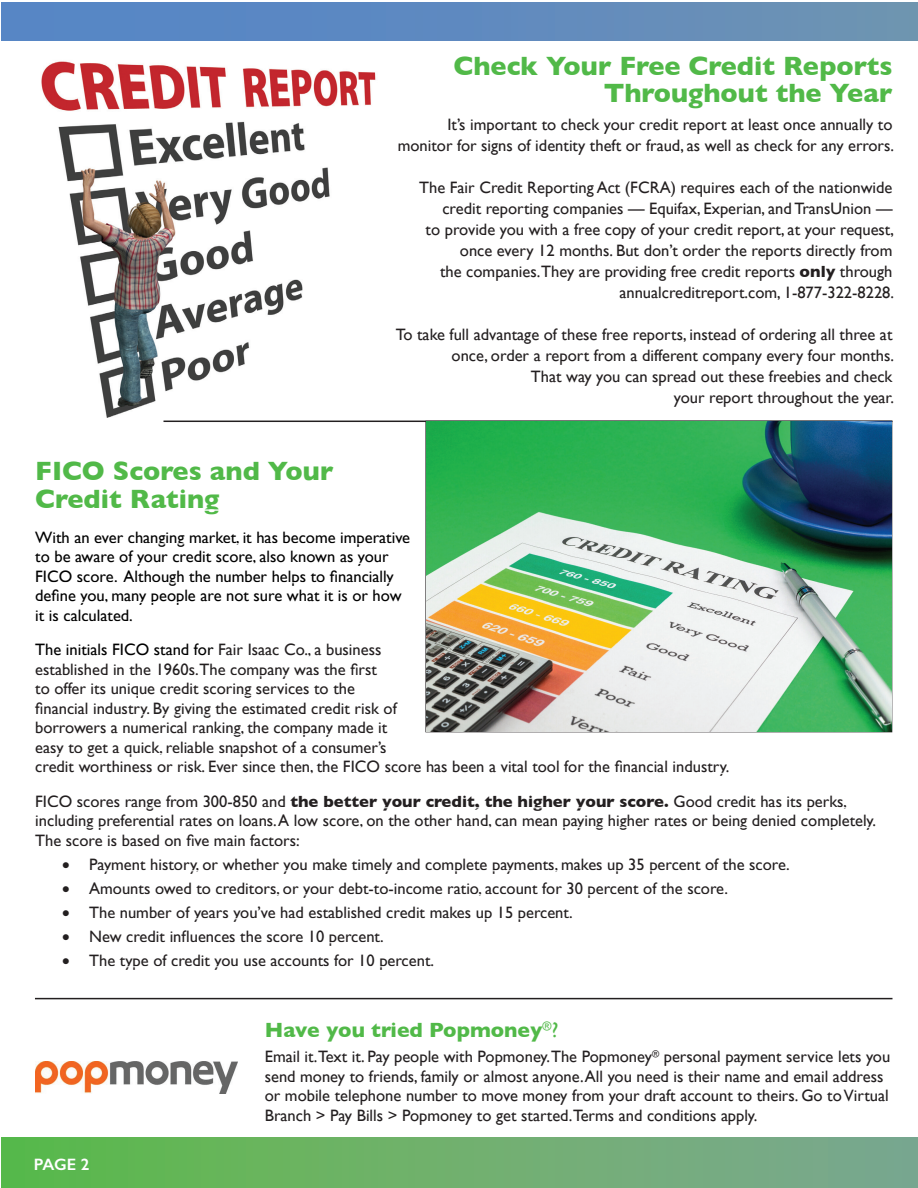
<style>
.page{position:relative;width:918px;height:1188px;background:#fff}
.page>*{position:absolute;margin:0;border:0;box-sizing:border-box;transform-origin:0 0}
.t1{font:700 27px/27px "Gill Sans";color:#51b948;text-align:right}
.t2{font:700 21px "Gill Sans";color:#51b948}
.t3{font:16.5px/19.5px "Gill Sans";color:#231f20;text-align:right}
.t4{font:16.5px/19.5px "Gill Sans";color:#000}
.t5{font:600 16.5px "Gill Sans";color:#fff}
.s1{font-weight:700}
.s2{color:#000}
.s3{font-weight:400}
</style>
<div class="page">
<div style="left:2px;top:1137px;width:916px;height:51px;background:linear-gradient(to right,#5db949,#7ea792)"></div>
<div style="left:2px;top:2px;width:916px;height:39px;background:linear-gradient(to right,#5384c9,#6d93b3)"></div>
<img style="left:41px;top:61px;width:335px;height:357px">
<hr style="left:164px;top:421px;width:728px;height:1px;background:#231f20">
<img style="left:426px;top:421px;width:466px;height:310px">
<img style="left:35px;top:1061px;width:203px;height:32px">
<hr style="left:35px;top:998px;width:858px;height:1px;background:#231f20">
<h1 class="t1" style="left:453px;top:51px;width:441px">Check Your Free Credit Reports<br>Throughout the Year</h1>
<p class="t3" style="left:398px;top:114px;width:498px;line-height:21px">It’s important to check your credit report at least once annually to monitor for signs of identity theft or fraud, as well as check for any errors.</p>
<p class="t3" style="left:419px;top:177px;width:477px;line-height:21px">The Fair Credit Reporting Act (FCRA) requires each of the nationwide credit reporting companies — Equifax, Experian, and TransUnion —<br>to provide you with a free copy of your credit report, at your request, once every 12 months. But don’t order the reports directly from<br>the companies.They are providing free credit reports <span class="s1">only</span> through annualcreditreport.com, 1-877-322-8228.</p>
<p class="t3" style="left:396px;top:324px;width:500px;line-height:21px">To take full advantage of these free reports, instead of ordering all three at once, order a report from a different company every four months.<br>That way you can spread out these freebies and check<br>your report throughout the year.</p>
<h1 class="t1" style="left:35px;top:456px;width:300px;line-height:28.5px;text-align:left">FICO Scores and Your<br>Credit Rating</h1>
<p class="t4" style="left:35px;top:527px;width:376px">With an ever changing market, it has become imperative to be aware of your credit score, also known as your FICO score. Although the number helps to financially define you, many people are not sure what it is or how it is calculated.</p>
<p class="t3" style="left:35px;top:640px;width:696px;text-align:left"><span class="s2">The initials FICO stand for</span> Fair Isaac Co., a business<br>established in the 1960s.The company was the first<br>to offer its unique credit scoring services to the<br>financial industry. By giving the estimated credit risk of<br>borrowers a numerical ranking, the company made it<br>easy to get a quick, reliable snapshot of a consumer’s<br>credit worthiness or risk. Ever since then, the FICO score has been a vital tool for the financial industry.</p>
<p class="t3" style="left:35px;top:791px;width:842px;text-align:left">FICO scores range from 300-850 and <span class="s1">the better your credit, the higher your score.</span> Good credit has its perks, including preferential rates on loans. A low score, on the other hand, can mean paying higher rates or being denied completely.<br>The score is based on five main factors:</p>
<p class="t3" style="left:62px;top:854px;width:729px">• Payment history, or whether you make timely and complete payments, makes up 35 percent of the score.</p>
<p class="t3" style="left:62px;top:878px;width:667px">• Amounts owed to creditors, or your debt-to-income ratio, account for 30 percent of the score.</p>
<p class="t3" style="left:62px;top:902px;width:512px">• The number of years you’ve had established credit makes up 15 percent.</p>
<p class="t3" style="left:62px;top:926px;width:323px">• New credit influences the score 10 percent.</p>
<p class="t3" style="left:62px;top:950px;width:373px">• The type of credit you use accounts for 10 percent.</p>
<p class="t5" style="left:34px;top:1154px;width:57px">PAGE 2</p>
<p class="t2" style="left:265px;top:1013px;width:295px">Have you tried Popmoney<sup>®</sup><span class="s3">?</span></p>
<p class="t3" style="left:265px;top:1047px;width:627px;text-align:left">Email it.Text it. Pay people with Popmoney.The Popmoney<sup>®</sup> personal payment service lets you send money to friends, family or almost anyone. All you need is their name and email address or mobile telephone number to move money from your draft account to theirs. Go to Virtual Branch &gt; Pay Bills &gt; Popmoney to get started.Terms and conditions apply.</p>
</div>
